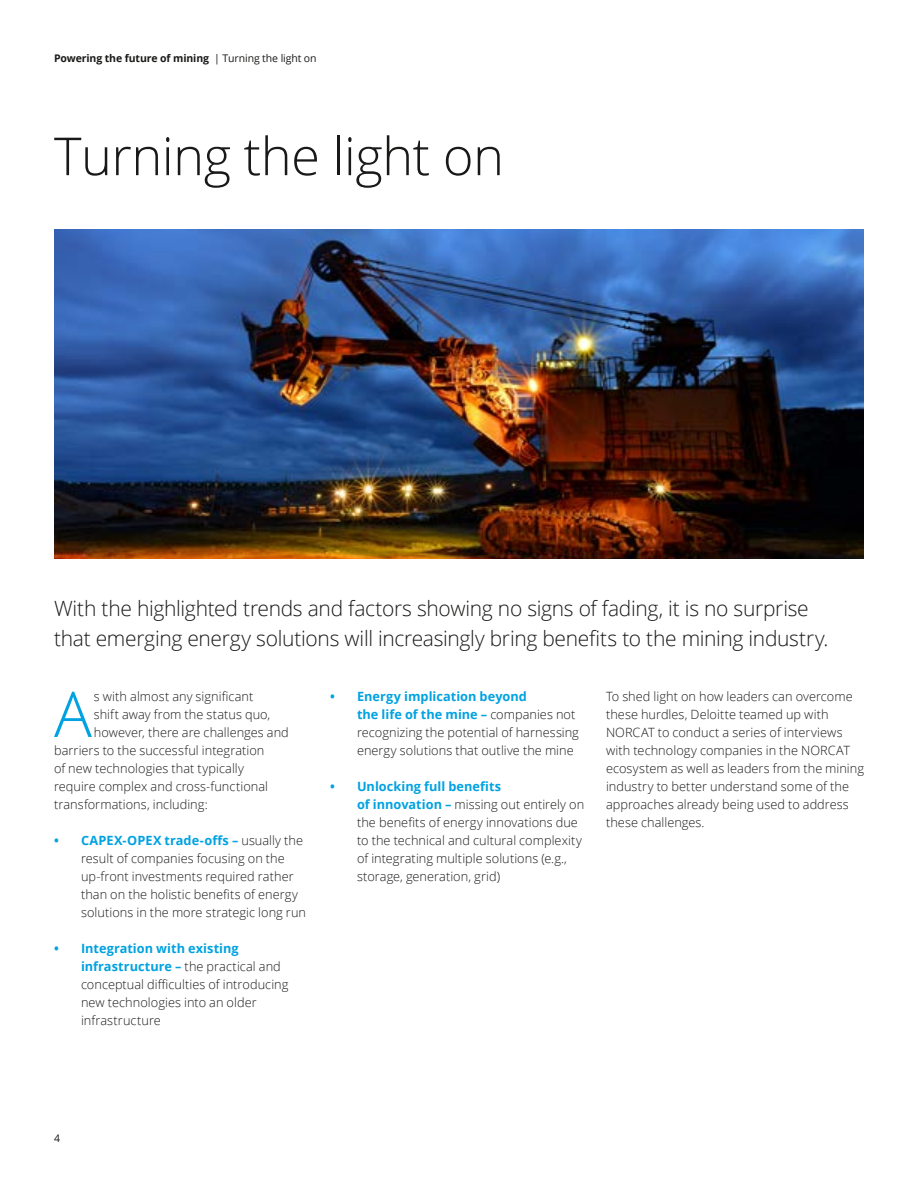
<style>
.page{position:relative;width:918px;height:1188px;background:#fff}
.page>*{position:absolute;margin:0;border:0;box-sizing:border-box;transform-origin:0 0}
.t1{font:300 63.15px "Open Sans";color:#00a2e1}
.t2{font:300 52.5px "Open Sans";letter-spacing:-.01em;color:#191918}
.t3{font:300 21px/30px "Open Sans";letter-spacing:-.015em;color:#191918}
.t4{font:300 12.75px/18px "Open Sans";letter-spacing:.005em;color:#191918}
.t5{font:700 10.5px "Open Sans";letter-spacing:-.01em;color:#191918}
.t6{font:10.5px "Open Sans";color:#191918}
.s1{font-weight:400}
.s2{font-weight:700;color:#00a2e1}
</style>
<div class="page">
<img style="left:54px;top:230px;width:810px;height:328px">
<p class="t5" style="left:54px;top:51px;width:264px">Powering the future of mining <span class="s1">| Turning the light on</span></p>
<h2 class="t2" style="left:54px;top:120px;width:452px">Turning the light on</h2>
<h3 class="t3" style="left:54px;top:593px;width:776px">With the highlighted trends and factors showing no signs of fading, it is no surprise that emerging energy solutions will increasingly bring benefits to the mining industry.</h3>
<h1 class="t1" style="left:54px;top:671px;width:39px">A</h1>
<p class="t4" style="left:94px;top:687px;width:161px">s with almost any significant</p>
<p class="t4" style="left:94px;top:705px;width:178px">shift away from the status quo,</p>
<p class="t4" style="left:94px;top:723px;width:197px">however, there are challenges and</p>
<p class="t4" style="left:54px;top:741px;width:212px">barriers to the successful integration</p>
<p class="t4" style="left:54px;top:759px;width:191px">of new technologies that typically</p>
<p class="t4" style="left:54px;top:777px;width:216px">require complex and cross-functional</p>
<p class="t4" style="left:54px;top:795px;width:155px">transformations, including:</p>
<p class="t4" style="left:81px;top:831px;width:227px;text-indent:-27px"><span class="s2">• CAPEX-OPEX trade-offs –</span> usually the result of companies focusing on the up-front investments required rather than on the holistic benefits of energy solutions in the more strategic long run</p>
<p class="t4" style="left:81px;top:939px;width:209px;text-indent:-27px"><span class="s2">• Integration with existing infrastructure –</span> the practical and conceptual difficulties of introducing new technologies into an older infrastructure</p>
<p class="t4" style="left:357px;top:687px;width:223px;text-indent:-27px"><span class="s2">• Energy implication beyond<br>the life of the mine –</span> companies not recognizing the potential of harnessing energy solutions that outlive the mine</p>
<p class="t4" style="left:357px;top:777px;width:229px;text-indent:-27px"><span class="s2">• Unlocking full benefits<br>of innovation –</span> missing out entirely on the benefits of energy innovations due to the technical and cultural complexity of integrating multiple solutions (e.g., storage, generation, grid)</p>
<p class="t4" style="left:606px;top:687px;width:260px">To shed light on how leaders can overcome these hurdles, Deloitte teamed up with NORCAT to conduct a series of interviews with technology companies in the NORCAT ecosystem as well as leaders from the mining industry to better understand some of the approaches already being used to address these challenges.</p>
<p class="t6" style="left:54px;top:1131px;width:8px">4</p>
</div>
